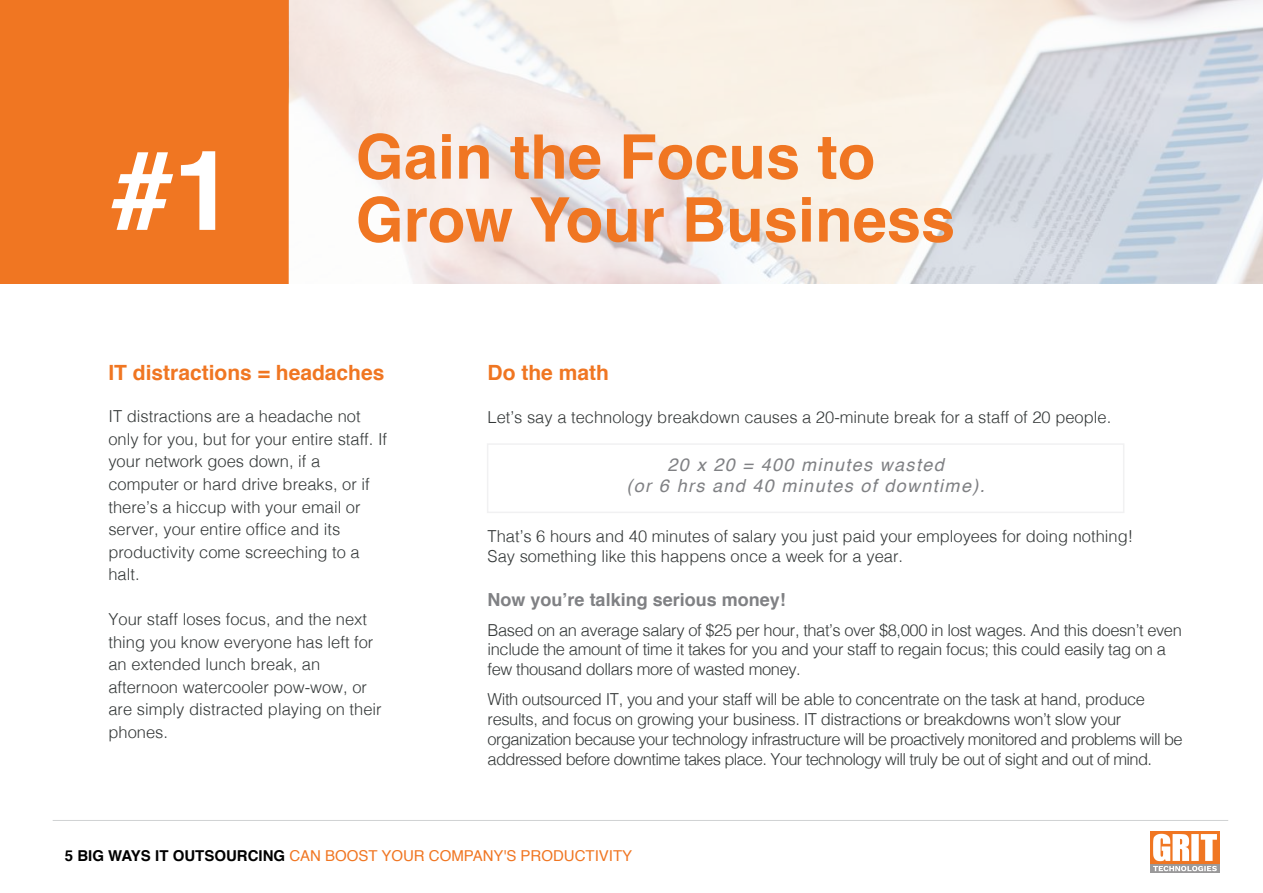
<style>
.page{position:relative;width:1263px;height:893px;background:#fff}
.page>*{position:absolute;margin:0;border:0;box-sizing:border-box;transform-origin:0 0}
.t1{font:700 111px "Helvetica";color:#fff}
.t2{font:700 61.5px/63px "Helvetica";color:#f07622}
.t3{font:700 21px "Helvetica";color:#f07622}
.t4{font:italic 18px/21.6px "Helvetica";letter-spacing:.075em;color:#808184;text-align:center}
.t5{font:700 18px "Helvetica";color:#808184}
.t6{font:300 16.5px/22.5px "Helvetica";color:#343838}
.t7{font:300 16.5px/19.8px "Helvetica";letter-spacing:-.04em;color:#343838}
.t8{font:300 16.5px/19.8px "Helvetica";letter-spacing:-.025em;color:#343838}
.t9{font:15px "Helvetica";color:#f07622}
.s1{font-weight:700;color:#000}
</style>
<div class="page">
<hr style="left:53px;top:820px;width:1175px;height:1px;background:#d0d2d3">
<div style="left:0;top:0;width:288px;height:284px;background:#f07622"></div>
<img style="left:288px;top:0;width:975px;height:284px">
<div style="left:487px;top:443px;width:637px;height:70px;border:2px solid #f1f1f2"></div>
<img style="left:1150px;top:831px;width:69px;height:41px">
<h1 class="t1" style="left:111px;top:101px;width:125px">#1</h1>
<h2 class="t2" style="left:356px;top:126px;width:601px">Gain the Focus to<br>Grow Your Business</h2>
<p class="t3" style="left:108px;top:355px;width:278px">IT distractions = headaches</p>
<p class="t6" style="left:108px;top:404px;width:280px">IT distractions are a headache not only for you, but for your entire staff. If your network goes down, if a computer or hard drive breaks, or if there’s a hiccup with your email or server, your entire office and its productivity come screeching to a halt.</p>
<p class="t6" style="left:108px;top:607px;width:275px">Your staff loses focus, and the next thing you know everyone has left for an extended lunch break, an afternoon watercooler pow-wow, or are simply distracted playing on their phones.</p>
<p class="t3" style="left:488px;top:355px;width:123px">Do the math</p>
<p class="t6" style="left:488px;top:404px;width:625px">Let’s say a technology breakdown causes a 20-minute break for a staff of 20 people.</p>
<p class="t4" style="left:627px;top:454px;width:360px">20 x 20 = 400 minutes wasted<br>(or 6 hrs and 40 minutes of downtime).</p>
<p class="t6" style="left:488px;top:525px;width:647px;line-height:19.8px">That’s 6 hours and 40 minutes of salary you just paid your employees for doing nothing!<br>Say something like this happens once a week for a year.</p>
<p class="t5" style="left:488px;top:585px;width:300px">Now you’re talking serious money!</p>
<p class="t8" style="left:488px;top:619px;width:696px">Based on an average salary of $25 per hour, that’s over $8,000 in lost wages. And this doesn’t even include the amount of time it takes for you and your staff to regain focus; this could easily tag on a few thousand dollars more of wasted money.</p>
<p class="t7" style="left:488px;top:689px;width:696px">With outsourced IT, you and your staff will be able to concentrate on the task at hand, produce results, and focus on growing your business. IT distractions or breakdowns won’t slow your organization because your technology infrastructure will be proactively monitored and problems will be addressed before downtime takes place. Your technology will truly be out of sight and out of mind.</p>
<p class="t9" style="left:65px;top:844px;width:569px"><span class="s1">5 BIG WAYS IT OUTSOURCING</span> CAN BOOST YOUR COMPANY'S PRODUCTIVITY</p>
</div>
